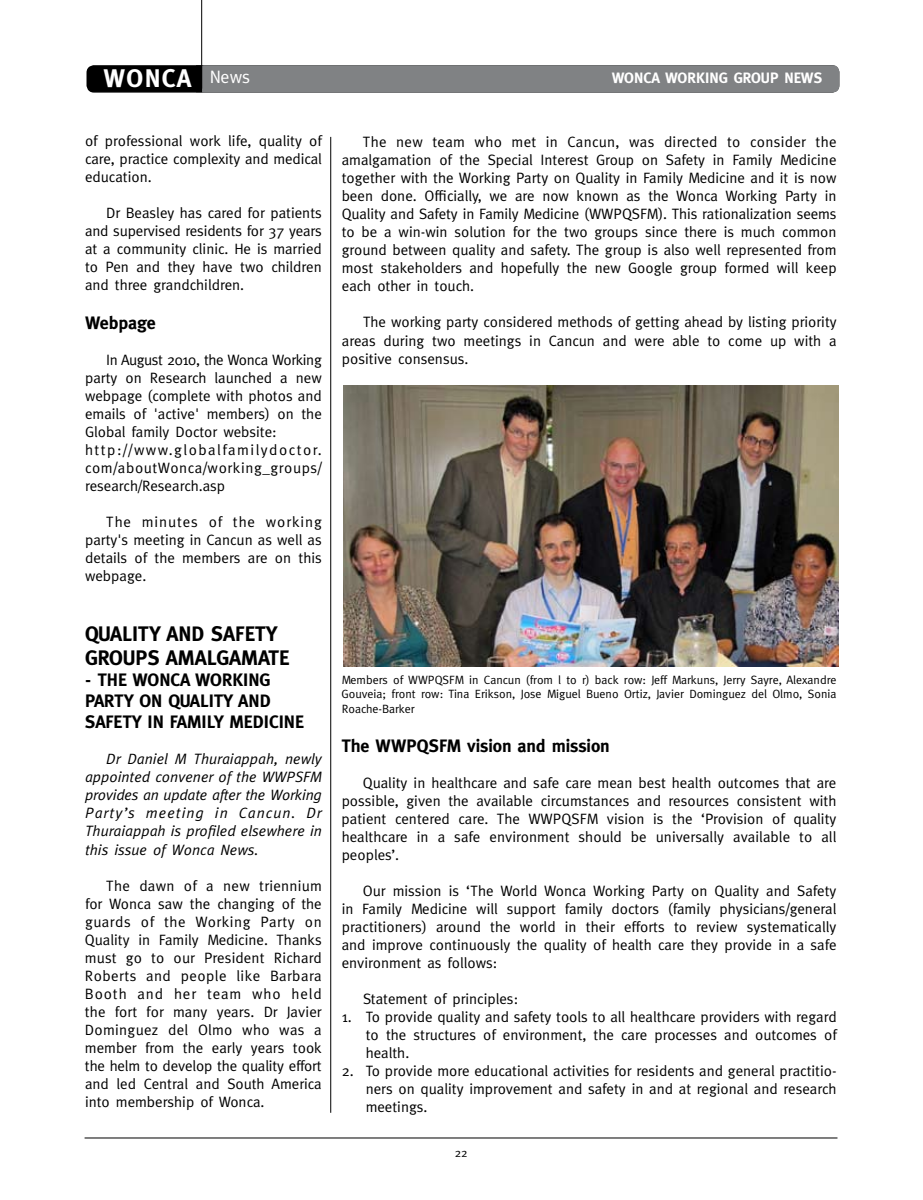
<style>
.page{position:relative;width:923px;height:1200px;background:#fff}
.page>*{position:absolute;margin:0;border:0;box-sizing:border-box;transform-origin:0 0}
.t1{font:700 25.5px "Meta";color:#fff}
.t2{font:700 21px/24px "Meta";color:#000}
.t3{font:700 18px/21px "Meta";color:#000}
.t4{font:18px "Meta";color:#fff}
.t5{font:15px/18px "Meta";color:#000;text-align:justify}
.t6{font:italic 15px/18px "Meta";color:#000;text-align:justify}
.t7{font:700 15px "Meta";color:#fff}
.t8{font:12px/14.2px "Meta";color:#000;text-align:justify}
</style>
<div class="page">
<hr style="left:85px;top:1137px;width:752px;height:1px;background:#000">
<div style="left:87px;top:66px;width:751px;height:26px;background:#000;border-radius:7px"></div>
<div style="left:86px;top:65px;width:753px;height:28px;border:2px solid #000;border-radius:7px"></div>
<div style="left:198px;top:65px;width:641px;height:28px;background:#808284;border-radius:7px"></div>
<div style="left:196px;top:65px;width:6px;height:27px;background:#000"></div>
<hr style="left:201px;top:0;width:1px;height:89px;background:#000">
<hr style="left:330px;top:137px;width:1px;height:975px;background:#000">
<img style="left:343px;top:385px;width:495px;height:281px">
<h1 class="t1" style="left:104px;top:63px;width:74px">WONCA</h1>
<p class="t4" style="left:210px;top:66px;width:42px">News</p>
<p class="t7" style="left:611px;top:69px;width:150px">WONCA WORKING GROUP</p>
<p class="t7" style="left:784px;top:69px;width:39px">NEWS</p>
<p class="t5" style="left:85px;top:131px;width:238px">of professional work life, quality of care, practice complexity and medical education.</p>
<p class="t5" style="left:85px;top:203px;width:238px;text-indent:21px">Dr Beasley has cared for patients and supervised residents for 37 years at a community clinic. He is married to Pen and they have two children and three grandchildren.</p>
<p class="t3" style="left:85px;top:312px;width:72px">WEBPAGE</p>
<p class="t5" style="left:85px;top:350px;width:238px;text-align:left;text-indent:21px">In August 2010, the Wonca Working party on Research launched a new webpage (complete with photos and emails of 'active' members) on the<br>Global family Doctor website: http://www.globalfamilydoctor. com/aboutWonca/working_groups/ research/Research.asp</p>
<p class="t5" style="left:85px;top:512px;width:238px;text-indent:21px">The minutes of the working party's meeting in Cancun as well as details of the members are on this webpage.</p>
<h2 class="t2" style="left:85px;top:621px;width:206px">QUALITY AND SAFETY<br>GROUPS AMALGAMATE</h2>
<p class="t3" style="left:85px;top:669px;width:220px">- TH E WONCA WORKING<br>PARTY ON QUALITY AND<br>SAFETY IN FAMILY MEDICIN E</p>
<p class="t6" style="left:85px;top:749px;width:238px;text-indent:21px">Dr Daniel M Thuraiappah, newly appointed convener of the WWPSFM provides an update after the Working Party’s meeting in Cancun. Dr Thuraiappah is profiled elsewhere in this issue of Wonca News.</p>
<p class="t5" style="left:85px;top:875px;width:238px;text-indent:21px">The dawn of a new triennium for Wonca saw the changing of the guards of the Working Party on Quality in Family Medicine. Thanks must go to our President Richard Roberts and people like Barbara Booth and her team who held the fort for many years. Dr Javier Dominguez del Olmo who was a member from the early years took the helm to develop the quality effort and led Central and South America into membership of Wonca.</p>
<p class="t5" style="left:342px;top:133px;width:496px;text-indent:21px">The new team who met in Cancun, was directed to consider the amalgamation of the Special Interest Group on Safety in Family Medicine together with the Working Party on Quality in Family Medicine and it is now been done. Officially, we are now known as the Wonca Working Party in Quality and Safety in Family Medicine (WWPQSFM). This rationalization seems to be a win-win solution for the two groups since there is much common ground between quality and safety. The group is also well represented from most stakeholders and hopefully the new Google group formed will keep each other in touch.</p>
<p class="t5" style="left:342px;top:313px;width:496px;text-indent:21px">The working party considered methods of getting ahead by listing priority areas during two meetings in Cancun and were able to come up with a positive consensus.</p>
<p class="t8" style="left:342px;top:672px;width:496px">Members of WWPQSFM in Cancun (from l to r) back row: Jeff Markuns, Jerry Sayre, Alexandre Gouveia; front row: Tina Erikson, Jose Miguel Bueno Ortiz, Javier Dominguez del Olmo, Sonia Roache-Barker</p>
<p class="t3" style="left:342px;top:734px;width:270px">THE WWPQSFM VISION AND MISSION</p>
<p class="t5" style="left:341px;top:773px;width:496px;text-indent:21px">Quality in healthcare and safe care mean best health outcomes that are possible, given the available circumstances and resources consistent with patient centered care. The WWPQSFM vision is the ‘Provision of quality healthcare in a safe environment should be universally available to all peoples’.</p>
<p class="t5" style="left:342px;top:881px;width:496px;text-indent:21px">Our mission is ‘The World Wonca Working Party on Quality and Safety in Family Medicine will support family doctors (family physicians/general practitioners) around the world in their efforts to review systematically and improve continuously the quality of health care they provide in a safe environment as follows:</p>
<p class="t5" style="left:363px;top:989px;width:157px">Statement of principles:</p>
<p class="t5" style="left:366px;top:1007px;width:472px;text-indent:-24px">1. To provide quality and safety tools to all healthcare providers with regard to the structures of environment, the care processes and outcomes of health.</p>
<p class="t5" style="left:366px;top:1061px;width:472px;text-indent:-24px">2. To provide more educational activities for residents and general practitio&shy;ners on quality improvement and safety in and at regional and research meetings.</p>
<p class="t8" style="left:455px;top:1145px;width:14px">22</p>
</div>
